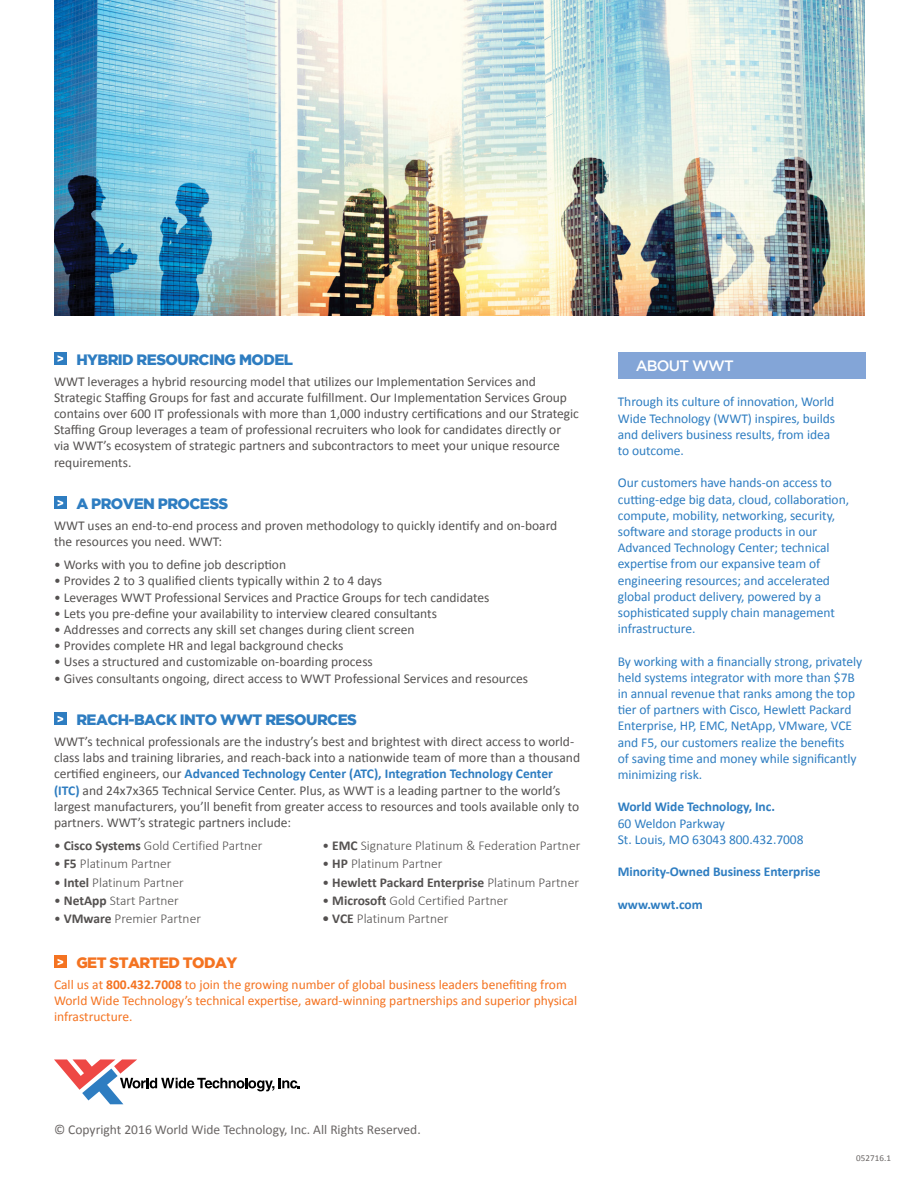
<style>
.page{position:relative;width:918px;height:1188px;background:#fff}
.page>*{position:absolute;margin:0;border:0;box-sizing:border-box;transform-origin:0 0}
.t1{font:900 15px "Gotham";letter-spacing:-.035em;color:#2e7dc1}
.t2{font:900 15px "Gotham";letter-spacing:-.035em;color:#f47321}
.t3{font:500 15px "Gotham";letter-spacing:-.05em;color:#fff}
.t4{font:13.5px/16.2px "Calibri";color:#545150}
.t5{font:13.5px/16.2px "Calibri";letter-spacing:-.005em;color:#2e7dc1}
.t6{font:300 13.5px "Calibri";color:#545150}
.t7{font:13.5px/16.2px "Calibri";color:#f47321}
.t8{font:700 13.5px "Calibri";letter-spacing:-.005em;color:#2e7dc1}
.t9{font:13.5px "Calibri";color:#696564}
.t10{font:700 13.5px "Calibri";color:#545150}
.t11{font:9px "Calibri";letter-spacing:.01em;color:#696564}
.s1{font-weight:700;color:#2e7dc1}
.s2{font-weight:400}
.s3{font-weight:700}
.s4{font-weight:300}
</style>
<div class="page">
<div style="left:54px;top:352px;width:13px;height:13px;background:#2e7dc1"></div>
<svg style="left:58px;top:355px;width:5px;height:7px"></svg>
<div style="left:54px;top:497px;width:13px;height:12px;background:#2e7dc1"></div>
<svg style="left:58px;top:500px;width:5px;height:6px"></svg>
<div style="left:54px;top:713px;width:13px;height:12px;background:#2e7dc1"></div>
<svg style="left:58px;top:716px;width:5px;height:6px"></svg>
<div style="left:54px;top:956px;width:13px;height:12px;background:#f47321"></div>
<svg style="left:58px;top:959px;width:5px;height:6px"></svg>
<img style="left:54px;top:0;width:810px;height:316px">
<svg style="left:54px;top:1059px;width:246px;height:45px"></svg>
<div style="left:618px;top:352px;width:248px;height:26px;background:#83a5d7"></div>
<p class="t1" style="left:76px;top:351px;width:218px">HYBRID RESOURCING MODEL</p>
<p class="t4" style="left:54px;top:373px;width:526px">WWT leverages a hybrid resourcing model that utilizes our Implementation Services and Strategic Staffing Groups for fast and accurate fulfillment. Our Implementation Services Group contains over 600 IT professionals with more than 1,000 industry certifications and our Strategic Staffing Group leverages a team of professional recruiters who look for candidates directly or via WWT’s ecosystem of strategic partners and subcontractors to meet your unique resource requirements.</p>
<p class="t1" style="left:76px;top:495px;width:154px">A PROVEN PROCESS</p>
<p class="t4" style="left:54px;top:517px;width:505px">WWT uses an end-to-end process and proven methodology to quickly identify and on-board the resources you need. WWT:</p>
<p class="t4" style="left:54px;top:557px;width:234px">• Works with you to define job description</p>
<p class="t4" style="left:54px;top:573px;width:330px">• Provides 2 to 3 qualified clients typically within 2 to 4 days</p>
<p class="t4" style="left:54px;top:589px;width:437px">• Leverages WWT Professional Services and Practice Groups for tech candidates</p>
<p class="t4" style="left:54px;top:605px;width:384px">• Lets you pre-define your availability to interview cleared consultants</p>
<p class="t4" style="left:54px;top:621px;width:362px">• Addresses and corrects any skill set changes during client screen</p>
<p class="t4" style="left:54px;top:638px;width:291px">• Provides complete HR and legal background checks</p>
<p class="t4" style="left:54px;top:654px;width:320px">• Uses a structured and customizable on-boarding process</p>
<p class="t4" style="left:54px;top:670px;width:476px">• Gives consultants ongoing, direct access to WWT Professional Services and resources</p>
<p class="t1" style="left:76px;top:711px;width:282px">REACH-BACK INTO WWT RESOURCES</p>
<p class="t4" style="left:54px;top:733px;width:528px">WWT’s technical professionals are the industry’s best and brightest with direct access to world&shy;class labs and training libraries, and reach-back into a nationwide team of more than a thousand certified engineers, our <span class="s1">Advanced Technology Center (ATC), Integration Technology Center (ITC)</span> and 24x7x365 Technical Service Center. Plus, as WWT is a leading partner to the world’s largest manufacturers, you’ll benefit from greater access to resources and tools available only to partners. WWT’s strategic partners include:</p>
<p class="t6" style="left:54px;top:837px;width:210px"><span class="s2">•</span> <span class="s3">Cisco Systems</span> Gold Certified Partner</p>
<p class="t6" style="left:54px;top:855px;width:119px"><span class="s2">•</span> <span class="s3">F5</span> Platinum Partner</p>
<p class="t6" style="left:54px;top:874px;width:131px"><span class="s2">•</span> <span class="s3">Intel</span> Platinum Partner</p>
<p class="t6" style="left:54px;top:892px;width:126px"><span class="s2">•</span> <span class="s3">NetApp</span> Start Partner</p>
<p class="t6" style="left:54px;top:911px;width:148px"><span class="s2">•</span> <span class="s3">VMware</span> Premier Partner</p>
<p class="t6" style="left:323px;top:837px;width:259px"><span class="s2">•</span> <span class="s3">EMC</span> Signature Platinum &amp; Federation Partner</p>
<p class="t6" style="left:323px;top:855px;width:122px"><span class="s2">•</span> <span class="s3">HP</span> Platinum Partner</p>
<p class="t10" style="left:323px;top:874px;width:258px"><span class="s2">•</span> Hewlett Packard Enterprise <span class="s4">Platinum Partner</span></p>
<p class="t6" style="left:323px;top:892px;width:187px"><span class="s2">•</span> <span class="s3">Microsoft</span> Gold Certified Partner</p>
<p class="t6" style="left:323px;top:911px;width:127px"><span class="s3">• VCE</span> Platinum Partner</p>
<p class="t2" style="left:76px;top:954px;width:163px">GET STARTED TODAY</p>
<p class="t7" style="left:54px;top:976px;width:525px">Call us at <span class="s3">800.432.7008</span> to join the growing number of global business leaders benefiting from<br>World Wide Technology’s technical expertise, award-winning partnerships and superior physical infrastructure.</p>
<p class="t3" style="left:636px;top:357px;width:100px">ABOUT WWT</p>
<p class="t5" style="left:618px;top:394px;width:219px">Through its culture of innovation, World Wide Technology (WWT) inspires, builds and delivers business results, from idea to outcome.</p>
<p class="t5" style="left:618px;top:475px;width:233px">Our customers have hands-on access to cutting-edge big data, cloud, collaboration, compute, mobility, networking, security, software and storage products in our Advanced Technology Center; technical expertise from our expansive team of engineering resources; and accelerated global product delivery, powered by a sophisticated supply chain management infrastructure.</p>
<p class="t5" style="left:618px;top:653px;width:246px">By working with a financially strong, privately held systems integrator with more than $7B in annual revenue that ranks among the top tier of partners with Cisco, Hewlett Packard Enterprise, HP, EMC, NetApp, VMware, VCE and F5, our customers realize the benefits<br>of saving time and money while significantly minimizing risk.</p>
<p class="t8" style="left:618px;top:798px;width:159px">World Wide Technology, Inc.</p>
<p class="t5" style="left:618px;top:815px;width:187px">60 Weldon Parkway<br>St. Louis, MO 63043 800.432.7008</p>
<p class="t8" style="left:618px;top:863px;width:204px">Minority-Owned Business Enterprise</p>
<p class="t8" style="left:618px;top:895px;width:87px">www.wwt.com</p>
<p class="t9" style="left:54px;top:1121px;width:368px">© Copyright 2016 World Wide Technology, Inc. All Rights Reserved.</p>
<p class="t11" style="left:856px;top:1152px;width:36px">052716.1</p>
</div>
